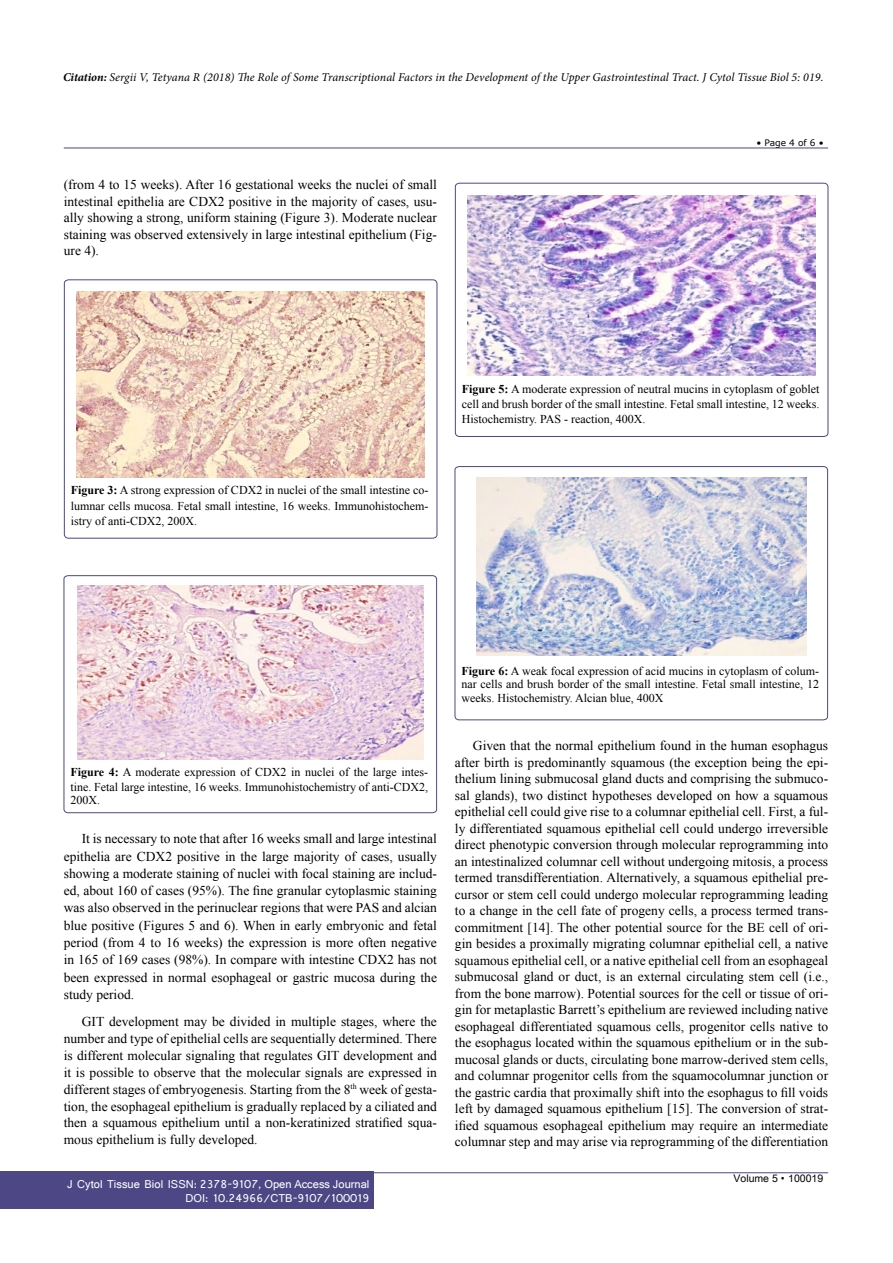
<style>
.page{position:relative;width:893px;height:1263px;background:#fff}
.page>*{position:absolute;margin:0;border:0;box-sizing:border-box;transform-origin:0 0}
.t1{font:13.5px/16.5px "Times New Roman";color:#000;text-align:justify}
.t2{font:12px/15px "Times New Roman";color:#000;text-align:justify}
.t3{font:italic 12px "Minion Pro";color:#000}
.t4{font:12px/14.2px "Shruti";color:#fff;text-align:right}
.t5{font:10.5px "Arial Unicode MS";color:#000}
.t6{font:9px "MS Reference Sans Serif";color:#000}
.s1{font-weight:700}
.s2{font-family:"Batang"}
</style>
<div class="page">
<hr style="left:64px;top:148px;width:764px;height:1px;background:#4d4785">
<hr style="left:64px;top:1172px;width:764px;height:1px;background:#4d4785">
<div style="left:0;top:1171px;width:374px;height:38px;background:#4d4785"></div>
<div style="left:64px;top:280px;width:373px;height:258px;border:1px solid #4d4785;border-radius:4px"></div>
<img style="left:77px;top:292px;width:347px;height:185px">
<svg style="left:64px;top:575px;width:373px;height:238px"></svg>
<img style="left:78px;top:585px;width:345px;height:175px">
<svg style="left:455px;top:183px;width:373px;height:254px"></svg>
<img style="left:468px;top:195px;width:347px;height:181px">
<svg style="left:455px;top:466px;width:373px;height:254px"></svg>
<img style="left:477px;top:477px;width:330px;height:178px">
<p class="t3" style="left:63px;top:69px;width:762px"><span class="s1">Citation:</span> Sergii V, Tetyana R (2018) The Role of Some Transcriptional Factors in the Development of the Upper Gastrointestinal Tract. J Cytol Tissue Biol 5: 019.</p>
<p class="t1" style="left:64px;top:176px;width:375px">(from 4 to 15 weeks). After 16 gestational weeks the nuclei of small intestinal epithelia are CDX2 positive in the majority of cases, usu&shy;ally showing a strong, uniform staining (Figure 3). Moderate nuclear staining was observed extensively in large intestinal epithelium (Fig&shy;ure 4).</p>
<p class="t6" style="left:756px;top:137px;width:69px">• Page 4 of 6 •</p>
<p class="t2" style="left:71px;top:483px;width:359px"><span class="s1">Figure 3:</span> A strong expression of CDX2 in nuclei of the small intestine co&shy;lumnar cells mucosa. Fetal small intestine, 16 weeks. Immunohistochem&shy;istry of anti-CDX2, 200X.</p>
<p class="t2" style="left:462px;top:381px;width:359px"><span class="s1">Figure 5:</span> A moderate expression of neutral mucins in cytoplasm of goblet cell and brush border of the small intestine. Fetal small intestine, 12 weeks.<br>Histochemistry. PAS - reaction, 400X.</p>
<p class="t2" style="left:70px;top:764px;width:359px"><span class="s1">Figure 4:</span> A moderate expression of CDX2 in nuclei of the large intes&shy;tine. Fetal large intestine, 16 weeks. Immunohistochemistry of anti-CDX2,</p>
<p class="t2" style="left:70px;top:793px;width:31px">200X.</p>
<p class="t1" style="left:64px;top:830px;width:375px;line-height:17.2px;text-indent:18px">It is necessary to note that after 16 weeks small and large intestinal epithelia are CDX2 positive in the large majority of cases, usually showing a moderate staining of nuclei with focal staining are includ&shy;ed, about 160 of cases (95%). The fine granular cytoplasmic staining was also observed in the perinuclear regions that were PAS and alcian blue positive (Figures 5 and 6). When in early embryonic and fetal period (from 4 to 16 weeks) the expression is more often negative in 165 of 169 cases (98%). In compare with intestine CDX2 has not been expressed in normal esophageal or gastric mucosa during the study period.</p>
<p class="t1" style="left:64px;top:1012px;width:375px;line-height:17px;text-indent:18px">GIT development may be divided in multiple stages, where the number and type of epithelial cells are sequentially determined. There is different molecular signaling that regulates GIT development and it is possible to observe that the molecular signals are expressed in different stages of embryogenesis. Starting from the 8<sup>th</sup> week of gesta&shy;tion, the esophageal epithelium is gradually replaced by a ciliated and then a squamous epithelium until a non-keratinized stratified squa&shy;mous epithelium is fully developed.</p>
<p class="t4" style="left:67px;top:1176px;width:304px">J Cytol Tissue Biol ISSN: 2378-9107, Open Access Journal<br>DOI: 10.24966/CTB-9107/100019</p>
<p class="t2" style="left:461px;top:664px;width:359px;line-height:13.5px"><span class="s1">Figure 6:</span> A weak focal expression of acid mucins in cytoplasm of colum&shy;nar cells and brush border of the small intestine. Fetal small intestine, 12 weeks. Histochemistry. Alcian blue, 400X</p>
<p class="t1" style="left:455px;top:737px;width:375px;text-indent:18px">Given that the normal epithelium found in the human esophagus after birth is predominantly squamous (the exception being the epi&shy;thelium lining submucosal gland ducts and comprising the submuco&shy;sal glands), two distinct hypotheses developed on how a squamous epithelial cell could give rise to a columnar epithelial cell. First, a ful&shy;ly differentiated squamous epithelial cell could undergo irreversible direct phenotypic conversion through molecular reprogramming into an intestinalized columnar cell without undergoing mitosis, a process termed transdifferentiation. Alternatively, a squamous epithelial pre&shy;cursor or stem cell could undergo molecular reprogramming leading to a change in the cell fate of progeny cells, a process termed trans&shy;commitment [14]. The other potential source for the BE cell of ori&shy;gin besides a proximally migrating columnar epithelial cell, a native squamous epithelial cell, or a native epithelial cell from an esophageal submucosal gland or duct, is an external circulating stem cell (i.e., from the bone marrow). Potential sources for the cell or tissue of ori&shy;gin for metaplastic Barrett’s epithelium are reviewed including native esophageal differentiated squamous cells, progenitor cells native to the esophagus located within the squamous epithelium or in the sub&shy;mucosal glands or ducts, circulating bone marrow-derived stem cells, and columnar progenitor cells from the squamocolumnar junction or the gastric cardia that proximally shift into the esophagus to fill voids left by damaged squamous epithelium [15]. The conversion of strat&shy;ified squamous esophageal epithelium may require an intermediate columnar step and may arise via reprogramming of the differentiation</p>
<p class="t5" style="left:734px;top:1170px;width:91px">Volume 5 <span class="s2">•</span> 100019</p>
</div>
